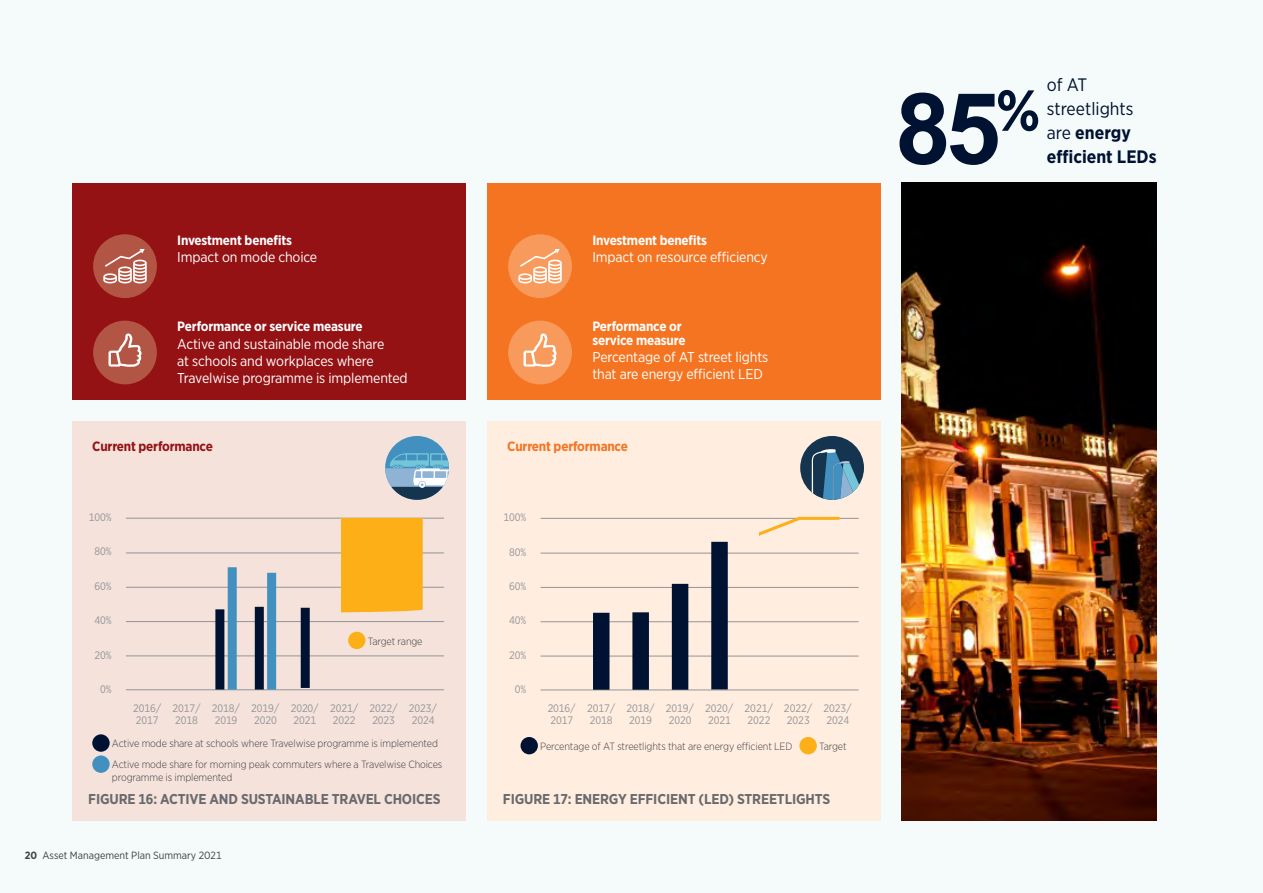
<style>
.page{position:relative;width:1263px;height:893px;background:#f5fafb}
.page>*{position:absolute;margin:0;border:0;box-sizing:border-box;transform-origin:0 0}
.t1{font:700 99px "Arial";color:#001231}
.t2{font:18px/24px "Gotham Narrow";color:#001231}
.t3{font:14.25px/17.1px "Gotham Narrow";letter-spacing:-.01em;color:#fff}
.t4{font:700 14.25px "Gotham Narrow";letter-spacing:-.01em;color:#696a6d}
.t5{font:700 13.5px/13.5px "Gotham Narrow";letter-spacing:-.015em;color:#fff}
.t6{font:700 13.5px "Gotham Narrow";letter-spacing:-.015em;color:#941114}
.t7{font:700 13.5px "Gotham Narrow";letter-spacing:-.015em;color:#f47421}
.t8{font:10.8px/12px "Gotham Narrow";letter-spacing:-.01em;color:#939598}
.t9{font:300 10.5px/21.1px "Gotham Narrow";letter-spacing:-.01em;color:#414042}
.t10{font:10.5px "Gotham Narrow";color:#414042}
.s1{font-weight:700}
</style>
<div class="page">
<div style="left:487px;top:421px;width:393px;height:400px;background:#ffede0"></div>
<div style="left:72px;top:421px;width:394px;height:399px;background:#f4e2db"></div>
<div style="left:72px;top:183px;width:394px;height:217px;background:#941114"></div>
<div style="left:93px;top:234px;width:64px;height:64px;background:#b25544;border-radius:50%"></div>
<svg style="left:103px;top:249px;width:44px;height:34px"></svg>
<div style="left:93px;top:321px;width:64px;height:63px;background:#b25544;border-radius:50%"></div>
<svg style="left:108px;top:333px;width:34px;height:34px"></svg>
<div style="left:487px;top:183px;width:394px;height:217px;background:#f47421"></div>
<div style="left:508px;top:234px;width:64px;height:64px;background:#f89a5c;border-radius:50%"></div>
<svg style="left:518px;top:249px;width:44px;height:34px"></svg>
<div style="left:508px;top:321px;width:64px;height:63px;background:#f89a5c;border-radius:50%"></div>
<svg style="left:523px;top:333px;width:34px;height:34px"></svg>
<div style="left:385px;top:436px;width:64px;height:64px;background:#4290bf;border-radius:50%"></div>
<svg style="left:385px;top:453px;width:64px;height:47px"></svg>
<img style="left:901px;top:183px;width:256px;height:638px">
<hr style="left:126px;top:553px;width:318px;height:1px;background:#939598">
<hr style="left:126px;top:656px;width:318px;height:1px;background:#939598">
<hr style="left:126px;top:587px;width:318px;height:1px;background:#939598">
<hr style="left:126px;top:689px;width:318px;height:1px;background:#939598">
<hr style="left:126px;top:621px;width:318px;height:1px;background:#939598">
<hr style="left:126px;top:518px;width:318px;height:1px;background:#939598">
<div style="left:215px;top:609px;width:9px;height:80px;background:#001231"></div>
<div style="left:228px;top:567px;width:9px;height:122px;background:#4290bf"></div>
<div style="left:255px;top:607px;width:9px;height:82px;background:#001231"></div>
<div style="left:267px;top:573px;width:9px;height:116px;background:#4290bf"></div>
<div style="left:342px;top:518px;width:81px;height:95px;background:#fcaf17"></div>
<div style="left:348px;top:632px;width:17px;height:17px;background:#fcaf17;border-radius:50%"></div>
<div style="left:92px;top:734px;width:18px;height:18px;background:#001231;border-radius:50%"></div>
<div style="left:92px;top:755px;width:18px;height:18px;background:#4290bf;border-radius:50%"></div>
<div style="left:520px;top:737px;width:18px;height:17px;background:#001231;border-radius:50%"></div>
<div style="left:799px;top:737px;width:18px;height:17px;background:#fcaf17;border-radius:50%"></div>
<hr style="left:541px;top:553px;width:318px;height:1px;background:#939598">
<hr style="left:541px;top:656px;width:318px;height:1px;background:#939598">
<hr style="left:541px;top:587px;width:318px;height:1px;background:#939598">
<hr style="left:541px;top:690px;width:318px;height:1px;background:#939598">
<hr style="left:541px;top:621px;width:318px;height:1px;background:#939598">
<hr style="left:541px;top:518px;width:318px;height:1px;background:#939598">
<div style="left:593px;top:613px;width:16px;height:77px;background:#001231"></div>
<div style="left:632px;top:612px;width:17px;height:78px;background:#001231"></div>
<div style="left:672px;top:584px;width:16px;height:106px;background:#001231"></div>
<div style="left:800px;top:436px;width:64px;height:64px;background:#15344f;border-radius:50%"></div>
<svg style="left:812px;top:449px;width:47px;height:51px"></svg>
<svg style="left:759px;top:516px;width:82px;height:38px"></svg>
<div style="left:710px;top:542px;width:19px;height:147px;background:#001231"></div>
<div style="left:301px;top:608px;width:9px;height:80px;background:#001231"></div>
<h1 class="t1" style="left:895px;top:59px;width:146px">85<sup>%</sup></h1>
<h2 class="t2" style="left:1047px;top:72px;width:111px">of AT streetlights are <span class="s1">energy efficient LEDs</span></h2>
<p class="t5" style="left:177px;top:233px;width:116px">Investment benefits</p>
<h3 class="t3" style="left:177px;top:248px;width:141px">Impact on mode choice</h3>
<p class="t5" style="left:592px;top:233px;width:116px">Investment benefits</p>
<h3 class="t3" style="left:592px;top:248px;width:177px">Impact on resource efficiency</h3>
<p class="t5" style="left:177px;top:320px;width:187px">Performance or service measure</p>
<h3 class="t3" style="left:177px;top:335px;width:232px">Active and sustainable mode share<br>at schools and workplaces where<br>Travelwise programme is implemented</h3>
<p class="t5" style="left:592px;top:320px;width:95px">Performance or service measure</p>
<h3 class="t3" style="left:592px;top:348px;width:177px">Percentage of AT street lights that are energy efficient LED</h3>
<p class="t6" style="left:92px;top:437px;width:122px">Current performance</p>
<p class="t7" style="left:507px;top:437px;width:122px">Current performance</p>
<p class="t8" style="left:89px;top:511px;width:24px">100%</p>
<p class="t8" style="left:95px;top:545px;width:19px">80%</p>
<p class="t8" style="left:95px;top:580px;width:19px">60%</p>
<p class="t8" style="left:95px;top:614px;width:19px">40%</p>
<p class="t8" style="left:95px;top:649px;width:19px">20%</p>
<p class="t8" style="left:100px;top:683px;width:13px">0%</p>
<p class="t9" style="left:368px;top:630px;width:56px">Target range</p>
<p class="t8" style="left:503px;top:511px;width:24px">100%</p>
<p class="t8" style="left:509px;top:546px;width:19px">80%</p>
<p class="t8" style="left:509px;top:580px;width:19px">60%</p>
<p class="t8" style="left:509px;top:614px;width:19px">40%</p>
<p class="t8" style="left:509px;top:649px;width:19px">20%</p>
<p class="t8" style="left:515px;top:683px;width:13px">0%</p>
<p class="t8" style="left:133px;top:702px;width:30px">2016/<br>2017</p>
<p class="t8" style="left:291px;top:702px;width:30px">2020/<br>2021</p>
<p class="t8" style="left:172px;top:702px;width:30px">2017/<br>2018</p>
<p class="t8" style="left:330px;top:702px;width:30px">2021/<br>2022</p>
<p class="t8" style="left:212px;top:702px;width:30px">2018/<br>2019</p>
<p class="t8" style="left:369px;top:702px;width:30px">2022/<br>2023</p>
<p class="t8" style="left:251px;top:702px;width:30px">2019/<br>2020</p>
<p class="t8" style="left:409px;top:702px;width:30px">2023/<br>2024</p>
<p class="t8" style="left:548px;top:702px;width:30px">2016/<br>2017</p>
<p class="t8" style="left:705px;top:702px;width:30px">2020/<br>2021</p>
<p class="t8" style="left:587px;top:702px;width:30px">2017/<br>2018</p>
<p class="t8" style="left:744px;top:702px;width:30px">2021/<br>2022</p>
<p class="t8" style="left:626px;top:702px;width:30px">2018/<br>2019</p>
<p class="t8" style="left:784px;top:702px;width:30px">2022/<br>2023</p>
<p class="t8" style="left:666px;top:702px;width:30px">2019/<br>2020</p>
<p class="t8" style="left:823px;top:702px;width:30px">2023/<br>2024</p>
<p class="t9" style="left:112px;top:733px;width:332px">Active mode share at schools where Travelwise programme is implemented<br>Active mode share for morning peak commuters where a Travelwise Choices</p>
<p class="t9" style="left:112px;top:766px;width:122px">programme is implemented</p>
<p class="t9" style="left:540px;top:735px;width:254px">Percentage of AT streetlights that are energy efficient LED</p>
<p class="t9" style="left:819px;top:735px;width:29px">Target</p>
<h3 class="t4" style="left:88px;top:789px;width:354px">FIGURE 16: ACTIVE AND SUSTAINABLE TRAVEL CHOICES</h3>
<h3 class="t4" style="left:503px;top:789px;width:329px">FIGURE 17: ENERGY EFFICIENT (LED) STREETLIGHTS</h3>
<p class="t10" style="left:25px;top:849px;width:198px"><span class="s1">20</span> Asset Management Plan Summary 2021</p>
</div>
